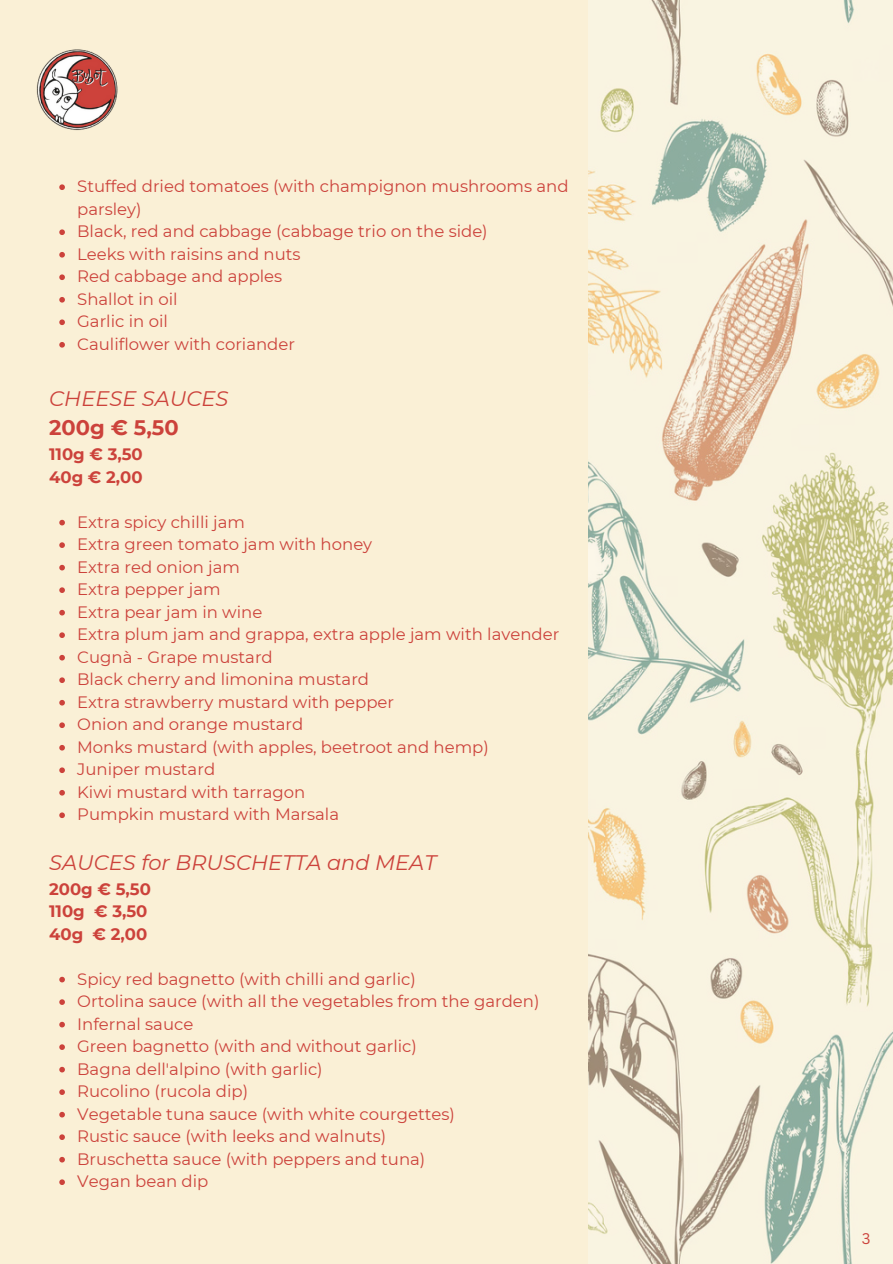
<style>
.page{position:relative;width:893px;height:1264px;background:#fff}
.page>*{position:absolute;margin:0;border:0;box-sizing:border-box;transform-origin:0 0}
.t1{font:italic 21px "Montserrat";color:#cc423b}
.t2{font:700 21px "Montserrat";color:#cc423b}
.t3{font:16.5px/22.5px "Montserrat";color:#cc423b}
.t4{font:700 16.5px "Montserrat";color:#cc423b}
.t5{font:15px "Canva Sans";color:#cc423b}
</style>
<div class="page">
<img style="left:587px;top:0;width:305px;height:1263px">
<div style="left:0;top:0;width:587px;height:1263px;background:#faf0d6"></div>
<svg style="left:59px;top:184px;width:6px;height:6px"></svg>
<svg style="left:59px;top:229px;width:6px;height:6px"></svg>
<svg style="left:59px;top:252px;width:6px;height:5px"></svg>
<svg style="left:59px;top:274px;width:6px;height:6px"></svg>
<svg style="left:59px;top:297px;width:6px;height:5px"></svg>
<svg style="left:59px;top:319px;width:6px;height:6px"></svg>
<svg style="left:59px;top:342px;width:6px;height:5px"></svg>
<svg style="left:59px;top:520px;width:6px;height:5px"></svg>
<svg style="left:59px;top:542px;width:6px;height:6px"></svg>
<svg style="left:59px;top:565px;width:6px;height:5px"></svg>
<svg style="left:59px;top:587px;width:6px;height:6px"></svg>
<svg style="left:59px;top:610px;width:6px;height:5px"></svg>
<svg style="left:59px;top:632px;width:6px;height:6px"></svg>
<svg style="left:59px;top:655px;width:6px;height:5px"></svg>
<svg style="left:59px;top:677px;width:6px;height:6px"></svg>
<svg style="left:59px;top:700px;width:6px;height:5px"></svg>
<svg style="left:59px;top:722px;width:6px;height:6px"></svg>
<svg style="left:59px;top:745px;width:6px;height:5px"></svg>
<svg style="left:59px;top:767px;width:6px;height:6px"></svg>
<svg style="left:59px;top:790px;width:6px;height:5px"></svg>
<svg style="left:59px;top:812px;width:6px;height:6px"></svg>
<svg style="left:59px;top:976px;width:6px;height:6px"></svg>
<svg style="left:59px;top:999px;width:6px;height:5px"></svg>
<svg style="left:59px;top:1021px;width:6px;height:6px"></svg>
<svg style="left:59px;top:1044px;width:6px;height:5px"></svg>
<svg style="left:59px;top:1066px;width:6px;height:6px"></svg>
<svg style="left:59px;top:1089px;width:6px;height:5px"></svg>
<svg style="left:59px;top:1111px;width:6px;height:6px"></svg>
<svg style="left:59px;top:1134px;width:6px;height:5px"></svg>
<svg style="left:59px;top:1156px;width:6px;height:6px"></svg>
<svg style="left:59px;top:1179px;width:6px;height:5px"></svg>
<img style="left:36px;top:49px;width:82px;height:82px">
<p class="t3" style="left:77px;top:175px;width:493px">Stuffed dried tomatoes (with champignon mushrooms and parsley)</p>
<p class="t3" style="left:77px;top:220px;width:412px">Black, red and cabbage (cabbage trio on the side)</p>
<p class="t3" style="left:77px;top:243px;width:225px">Leeks with raisins and nuts</p>
<p class="t3" style="left:77px;top:265px;width:207px">Red cabbage and apples</p>
<p class="t3" style="left:77px;top:288px;width:102px">Shallot in oil</p>
<p class="t3" style="left:77px;top:310px;width:92px">Garlic in oil</p>
<p class="t3" style="left:77px;top:333px;width:219px">Cauliflower with coriander</p>
<p class="t1" style="left:49px;top:386px;width:181px">CHEESE SAUCES</p>
<p class="t2" style="left:49px;top:415px;width:131px">200g € 5,50</p>
<p class="t4" style="left:49px;top:444px;width:95px">110g € 3,50</p>
<p class="t4" style="left:49px;top:466px;width:95px">40g € 2,00</p>
<p class="t3" style="left:77px;top:510px;width:169px">Extra spicy chilli jam</p>
<p class="t3" style="left:77px;top:533px;width:296px">Extra green tomato jam with honey</p>
<p class="t3" style="left:77px;top:555px;width:164px">Extra red onion jam</p>
<p class="t3" style="left:77px;top:578px;width:145px">Extra pepper jam</p>
<p class="t3" style="left:77px;top:600px;width:187px">Extra pear jam in wine</p>
<p class="t3" style="left:77px;top:623px;width:483px">Extra plum jam and grappa, extra apple jam with lavender</p>
<p class="t3" style="left:77px;top:645px;width:197px">Cugnà - Grape mustard</p>
<p class="t3" style="left:77px;top:668px;width:293px">Black cherry and limonina mustard</p>
<p class="t3" style="left:77px;top:690px;width:318px">Extra strawberry mustard with pepper</p>
<p class="t3" style="left:77px;top:713px;width:227px">Onion and orange mustard</p>
<p class="t3" style="left:77px;top:735px;width:413px">Monks mustard (with apples, beetroot and hemp)</p>
<p class="t3" style="left:77px;top:758px;width:139px">Juniper mustard</p>
<p class="t3" style="left:77px;top:780px;width:229px">Kiwi mustard with tarragon</p>
<p class="t3" style="left:77px;top:803px;width:263px">Pumpkin mustard with Marsala</p>
<p class="t1" style="left:49px;top:849px;width:389px">SAUCES for BRUSCHETTA and MEAT</p>
<p class="t4" style="left:49px;top:878px;width:103px">200g € 5,50</p>
<p class="t4" style="left:49px;top:901px;width:100px">110g € 3,50</p>
<p class="t4" style="left:49px;top:923px;width:100px">40g € 2,00</p>
<p class="t3" style="left:77px;top:967px;width:340px">Spicy red bagnetto (with chilli and garlic)</p>
<p class="t3" style="left:77px;top:990px;width:464px">Ortolina sauce (with all the vegetables from the garden)</p>
<p class="t3" style="left:77px;top:1012px;width:118px">Infernal sauce</p>
<p class="t3" style="left:77px;top:1035px;width:341px">Green bagnetto (with and without garlic)</p>
<p class="t3" style="left:77px;top:1057px;width:247px">Bagna dell'alpino (with garlic)</p>
<p class="t3" style="left:77px;top:1080px;width:172px">Rucolino (rucola dip)</p>
<p class="t3" style="left:77px;top:1102px;width:379px">Vegetable tuna sauce (with white courgettes)</p>
<p class="t3" style="left:77px;top:1125px;width:310px">Rustic sauce (with leeks and walnuts)</p>
<p class="t3" style="left:77px;top:1147px;width:349px">Bruschetta sauce (with peppers and tuna)</p>
<p class="t3" style="left:77px;top:1170px;width:133px">Vegan bean dip</p>
<p class="t5" style="left:861px;top:1227px;width:10px">3</p>
</div>
